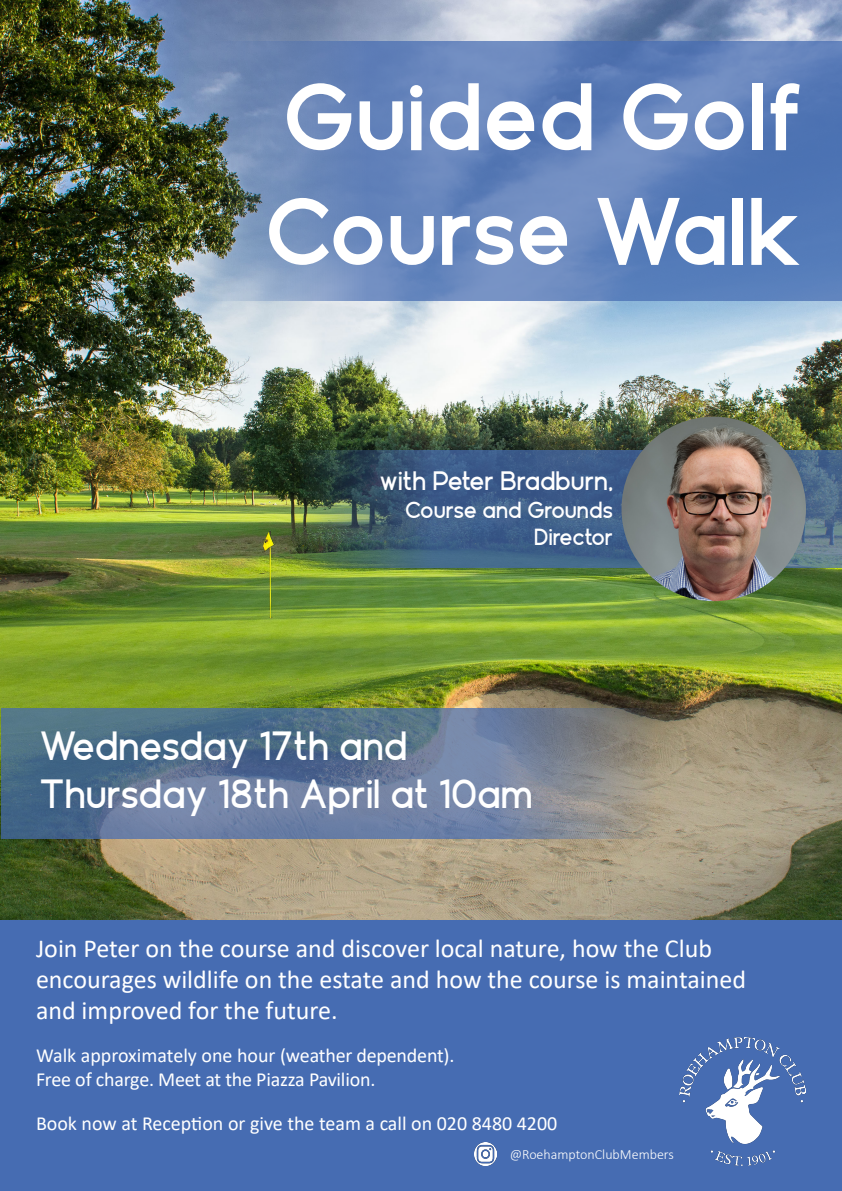
<style>
.page{position:relative;width:842px;height:1191px;background:#fff}
.page>*{position:absolute;margin:0;border:0;box-sizing:border-box;transform-origin:0 0}
.t1{font:700 95.5px/114.6px "Geomatrix";color:#fff}
.t2{font:500 39.7px "Geomatrix";color:#fff}
.t3{font:26px "Calibri";color:#fff}
.t4{font:500 26px "Geomatrix";color:#fff}
.t5{font:500 22.7px "Geomatrix";color:#fff}
.t6{font:20px "Calibri";letter-spacing:-.01em;color:#fff}
.t7{font:300 14px "Calibri";color:#fff}
</style>
<div class="page">
<img style="left:0;top:0;width:842px;height:920px">
<div style="left:0;top:920px;width:842px;height:271px;background:#466cb2"></div>
<svg style="left:299px;top:450px;width:543px;height:118px;background:#415e78"></svg>
<svg style="left:1px;top:708px;width:653px;height:130px;background:#667992"></svg>
<svg style="left:213px;top:41px;width:629px;height:259px;background:#6483b8"></svg>
<img style="left:474px;top:1143px;width:23px;height:22px">
<img style="left:679px;top:1037px;width:126px;height:128px">
<img style="left:621px;top:416px;width:185px;height:185px;border-radius:92px">
<p class="t1" style="left:265px;top:60px;width:540px">Guided Golf<br>Course Walk</p>
<p class="t4" style="left:379px;top:467px;width:235px">with Peter Bradburn,</p>
<p class="t5" style="left:405px;top:497px;width:210px">Course and Grounds</p>
<p class="t5" style="left:534px;top:524px;width:81px">Director</p>
<p class="t2" style="left:40px;top:724px;width:369px">Wednesday 17th and</p>
<p class="t2" style="left:40px;top:772px;width:495px">Thursday 18th April at 10am</p>
<p class="t3" style="left:36px;top:930px;width:677px">Join Peter on the course and discover local nature, how the Club</p>
<p class="t3" style="left:36px;top:961px;width:712px">encourages wildlife on the estate and how the course is maintained</p>
<p class="t3" style="left:36px;top:992px;width:303px">and improved for the future.</p>
<p class="t6" style="left:36px;top:1041px;width:420px">Walk approximately one hour (weather dependent).</p>
<p class="t6" style="left:36px;top:1065px;width:341px">Free of charge. Meet at the Piazza Pavilion.</p>
<p class="t6" style="left:36px;top:1109px;width:523px">Book now at Reception or give the team a call on 020 8480 4200</p>
<p class="t7" style="left:510px;top:1146px;width:166px">@RoehamptonClubMembers</p>
</div>
